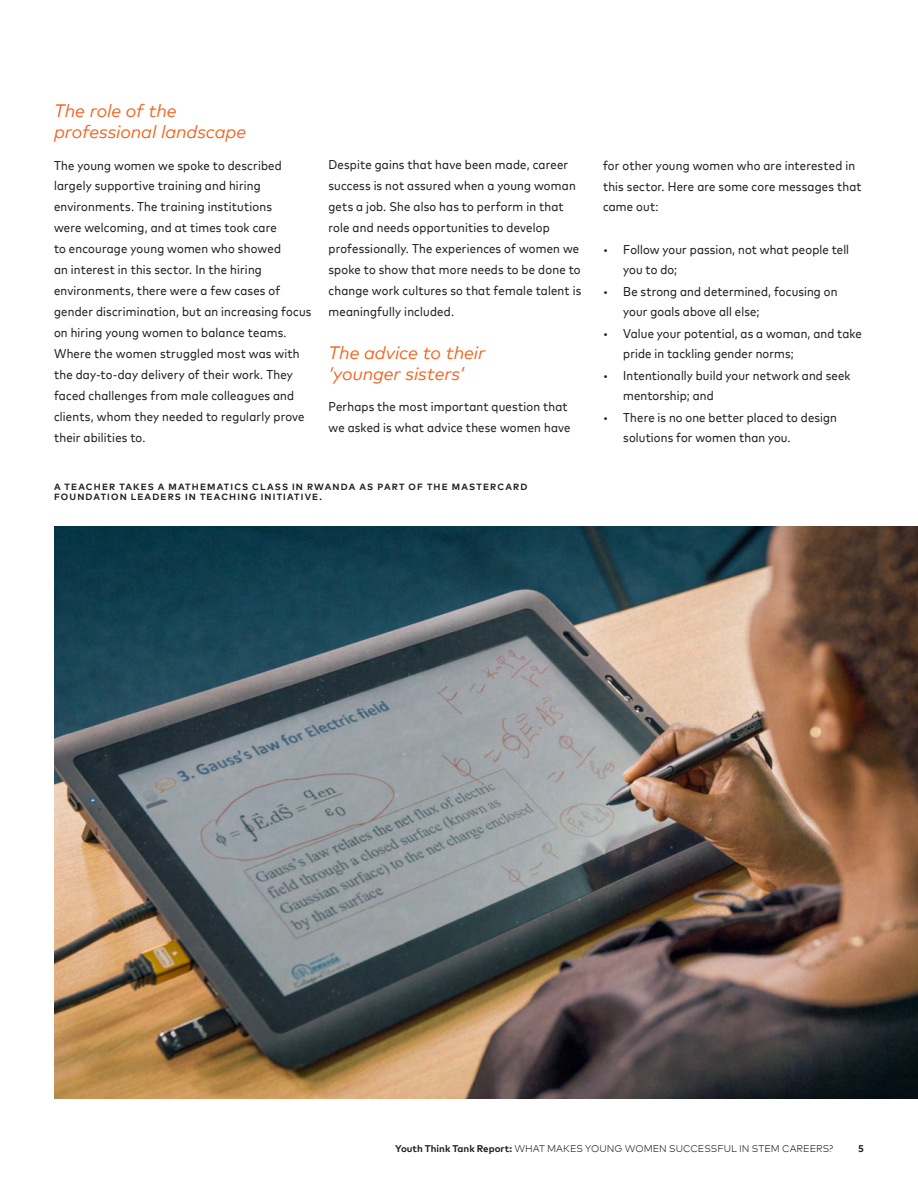
<style>
.page{position:relative;width:918px;height:1188px;background:#fff}
.page>*{position:absolute;margin:0;border:0;box-sizing:border-box;transform-origin:0 0}
.t1{font:italic 18px/21px "Mark Offc For MC";letter-spacing:-.005em;color:#f36421}
.t2{font:12.75px/21px "Mark For MC Nrw";letter-spacing:.015em;color:#231f20}
.t3{font:300 9.75px "Mark Offc For MC";letter-spacing:.005em;color:#231f20}
.t4{font:700 9.75px "Mark Offc For MC";color:#231f20}
.t5{font:700 9px/10.5px "Mark Offc For MC";letter-spacing:.13em;color:#231f20}
.s1{font-weight:700}
</style>
<div class="page">
<img style="left:54px;top:526px;width:864px;height:573px">
<h1 class="t1" style="left:54px;top:99px;width:194px">The role of the professional landscape</h1>
<p class="t2" style="left:54px;top:154px;width:259px">The young women we spoke to described largely supportive training and hiring environments. The training institutions<br>were welcoming, and at times took care<br>to encourage young women who showed<br>an interest in this sector. In the hiring environments, there were a few cases of gender discrimination, but an increasing focus on hiring young women to balance teams.<br>Where the women struggled most was with the day-to-day delivery of their work. They faced challenges from male colleagues and clients, whom they needed to regularly prove their abilities to.</p>
<p class="t2" style="left:328px;top:153px;width:254px">Despite gains that have been made, career success is not assured when a young woman gets a job. She also has to perform in that role and needs opportunities to develop professionally. The experiences of women we spoke to show that more needs to be done to change work cultures so that female talent is meaningfully included.</p>
<h1 class="t1" style="left:328px;top:340px;width:158px">The advice to their ‘younger sisters’</h1>
<p class="t2" style="left:328px;top:395px;width:244px">Perhaps the most important question that we asked is what advice these women have</p>
<p class="t5" style="left:54px;top:481px;width:475px">A TEACHER TAKES A MATHEMATICS CLASS IN RWANDA AS PART OF THE MASTERCARD<br>FOUNDATION LEADERS IN TEACHING INITIATIVE.</p>
<p class="t2" style="left:603px;top:154px;width:260px">for other young women who are interested in this sector. Here are some core messages that came out:</p>
<p class="t2" style="left:623px;top:238px;width:227px;text-indent:-20px">• Follow your passion, not what people tell you to do;</p>
<p class="t2" style="left:623px;top:280px;width:216px;text-indent:-20px">• Be strong and determined, focusing on your goals above all else;</p>
<p class="t2" style="left:623px;top:322px;width:240px;text-indent:-20px">• Value your potential, as a woman, and take pride in tackling gender norms;</p>
<p class="t2" style="left:623px;top:364px;width:229px;text-indent:-20px">• Intentionally build your network and seek mentorship; and</p>
<p class="t2" style="left:623px;top:406px;width:215px;text-indent:-20px">• There is no one better placed to design solutions for women than you.</p>
<p class="t3" style="left:395px;top:1142px;width:440px"><span class="s1">Youth Think Tank Report:</span> WHAT MAKES YOUNG WOMEN SUCCESSFUL IN STEM CAREERS?</p>
<p class="t4" style="left:858px;top:1141px;width:7px">5</p>
</div>
